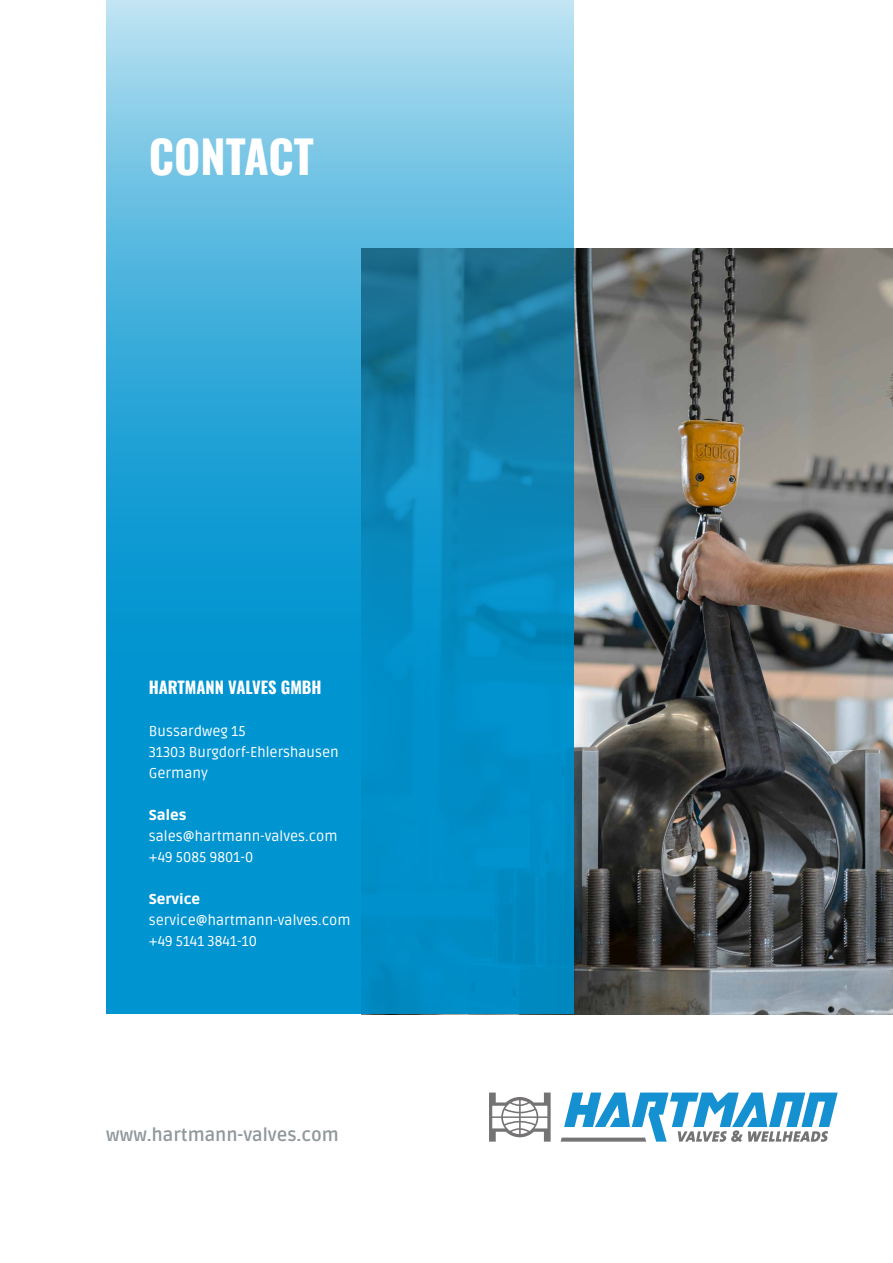
<style>
.page{position:relative;width:893px;height:1263px;background:#fff}
.page>*{position:absolute;margin:0;border:0;box-sizing:border-box;transform-origin:0 0}
.t1{font:45px "Oswald";color:#fff}
.t2{font:700 18px "Ruda";color:#90989c}
.t3{font:16.5px "Oswald";letter-spacing:-.005em;color:#fff}
.t4{font:14.25px/21px "Ruda";color:#fff}
.t5{font:900 14.25px "Ruda";color:#fff}
</style>
<div class="page">
<img style="left:574px;top:249px;width:319px;height:765px">
<svg style="left:106px;top:0;width:468px;height:1014px;background:#2ca0d0"></svg>
<svg style="left:561px;top:1092px;width:277px;height:50px"></svg>
<svg style="left:489px;top:1092px;width:62px;height:49px"></svg>
<h1 class="t1" style="left:149px;top:133px;width:166px">CONTACT</h1>
<p class="t3" style="left:149px;top:678px;width:174px">HARTMANN VALVES GMBH</p>
<p class="t4" style="left:149px;top:721px;width:191px">Bussardweg 15<br>31303 Burgdorf-Ehlershausen<br>Germany</p>
<p class="t5" style="left:149px;top:806px;width:39px">Sales</p>
<p class="t4" style="left:149px;top:826px;width:190px">sales@hartmann-valves.com +49 5085 9801-0</p>
<p class="t5" style="left:149px;top:890px;width:53px">Service</p>
<p class="t4" style="left:149px;top:910px;width:203px">service@hartmann-valves.com +49 5141 3841-10</p>
<p class="t2" style="left:106px;top:1127px;width:234px">www.hartmann-valves.com</p>
</div>
